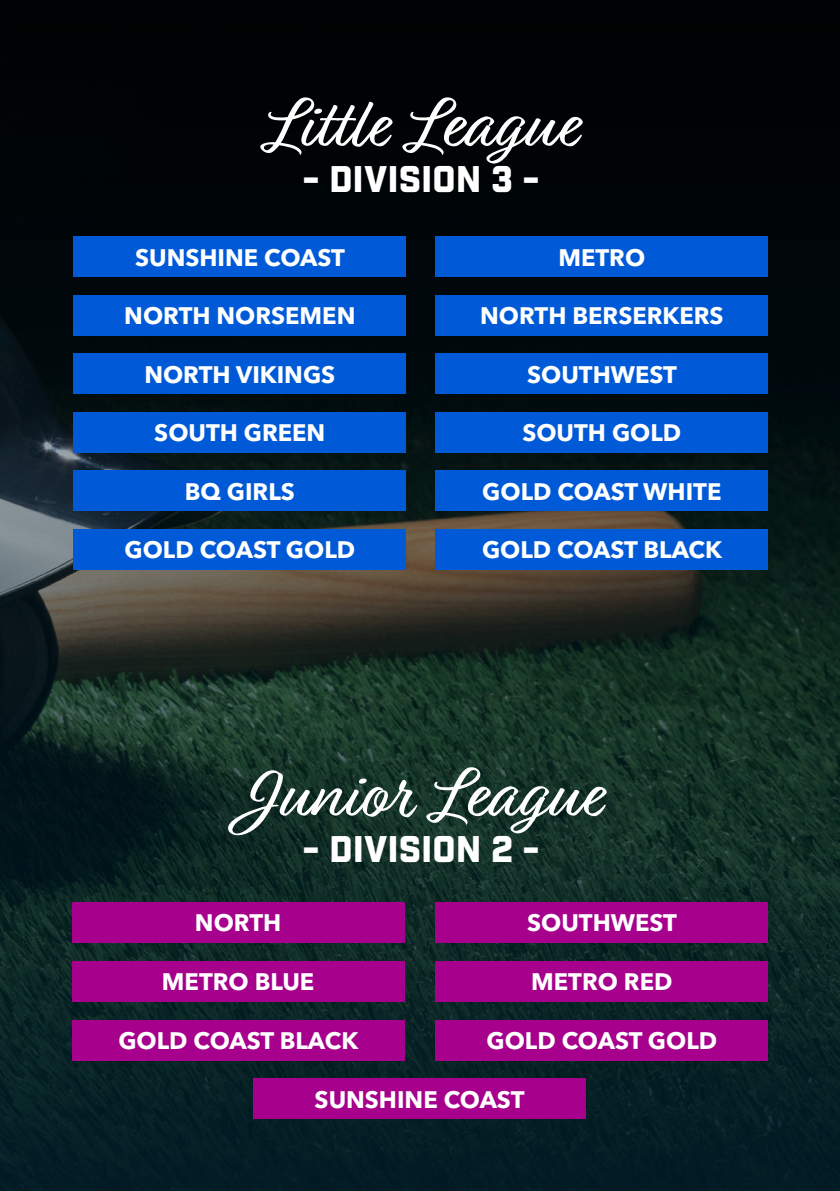
<style>
.page{position:relative;width:840px;height:1191px;background:#fff}
.page>*{position:absolute;margin:0;border:0;box-sizing:border-box;transform-origin:0 0}
.t1{font:74px "Relation Two";color:#fff}
.t2{font:900 36px "Industry";color:#fff}
.t3{font:700 23.6px "Avenir Next LT Pro";color:#fff}
</style>
<div class="page">
<div style="left:0;top:0;width:839px;height:1191px;background:#231f20;opacity:.21"></div>
<div style="left:74px;top:237px;width:331px;height:40px;background:#005ad7"></div>
<div style="left:435px;top:354px;width:332px;height:40px;background:#005ad7"></div>
<div style="left:74px;top:295px;width:331px;height:40px;background:#005ad7"></div>
<div style="left:74px;top:354px;width:331px;height:40px;background:#005ad7"></div>
<div style="left:435px;top:471px;width:332px;height:40px;background:#005ad7"></div>
<div style="left:74px;top:471px;width:331px;height:40px;background:#005ad7"></div>
<div style="left:435px;top:237px;width:332px;height:40px;background:#005ad7"></div>
<div style="left:435px;top:412px;width:332px;height:40px;background:#005ad7"></div>
<div style="left:74px;top:412px;width:331px;height:40px;background:#005ad7"></div>
<div style="left:435px;top:295px;width:332px;height:40px;background:#005ad7"></div>
<div style="left:435px;top:529px;width:332px;height:40px;background:#005ad7"></div>
<div style="left:74px;top:529px;width:331px;height:40px;background:#005ad7"></div>
<div style="left:435px;top:961px;width:332px;height:40px;background:#a6008c"></div>
<div style="left:72px;top:961px;width:332px;height:40px;background:#a6008c"></div>
<div style="left:253px;top:1078px;width:332px;height:41px;background:#a6008c"></div>
<div style="left:435px;top:902px;width:332px;height:40px;background:#a6008c"></div>
<div style="left:72px;top:902px;width:332px;height:40px;background:#a6008c"></div>
<div style="left:435px;top:1020px;width:332px;height:40px;background:#a6008c"></div>
<div style="left:72px;top:1020px;width:332px;height:40px;background:#a6008c"></div>
<p class="t1" style="left:265px;top:75px;width:312px">Little League</p>
<p class="t2" style="left:302px;top:157px;width:239px">- DIVISION 3 -</p>
<p class="t3" style="left:135px;top:243px;width:211px">SUNSHINE COAST</p>
<p class="t3" style="left:558px;top:243px;width:88px">METRO</p>
<p class="t3" style="left:124px;top:302px;width:232px">NORTH NORSEMEN</p>
<p class="t3" style="left:480px;top:302px;width:245px">NORTH BERSERKERS</p>
<p class="t3" style="left:144px;top:360px;width:192px">NORTH VIKINGS</p>
<p class="t3" style="left:527px;top:360px;width:151px">SOUTHWEST</p>
<p class="t3" style="left:154px;top:418px;width:172px">SOUTH GREEN</p>
<p class="t3" style="left:522px;top:418px;width:160px">SOUTH GOLD</p>
<p class="t3" style="left:185px;top:477px;width:111px">BQ GIRLS</p>
<p class="t3" style="left:482px;top:477px;width:240px">GOLD COAST WHITE</p>
<p class="t3" style="left:124px;top:535px;width:232px">GOLD COAST GOLD</p>
<p class="t3" style="left:482px;top:535px;width:241px">GOLD COAST BLACK</p>
<p class="t1" style="left:242px;top:745px;width:360px">Junior League</p>
<p class="t2" style="left:302px;top:827px;width:238px">- DIVISION 2 -</p>
<p class="t3" style="left:195px;top:908px;width:88px">NORTH</p>
<p class="t3" style="left:527px;top:908px;width:151px">SOUTHWEST</p>
<p class="t3" style="left:162px;top:967px;width:154px">METRO BLUE</p>
<p class="t3" style="left:531px;top:967px;width:143px">METRO RED</p>
<p class="t3" style="left:118px;top:1026px;width:241px">GOLD COAST BLACK</p>
<p class="t3" style="left:486px;top:1026px;width:232px">GOLD COAST GOLD</p>
<p class="t3" style="left:314px;top:1085px;width:211px">SUNSHINE COAST</p>
</div>
